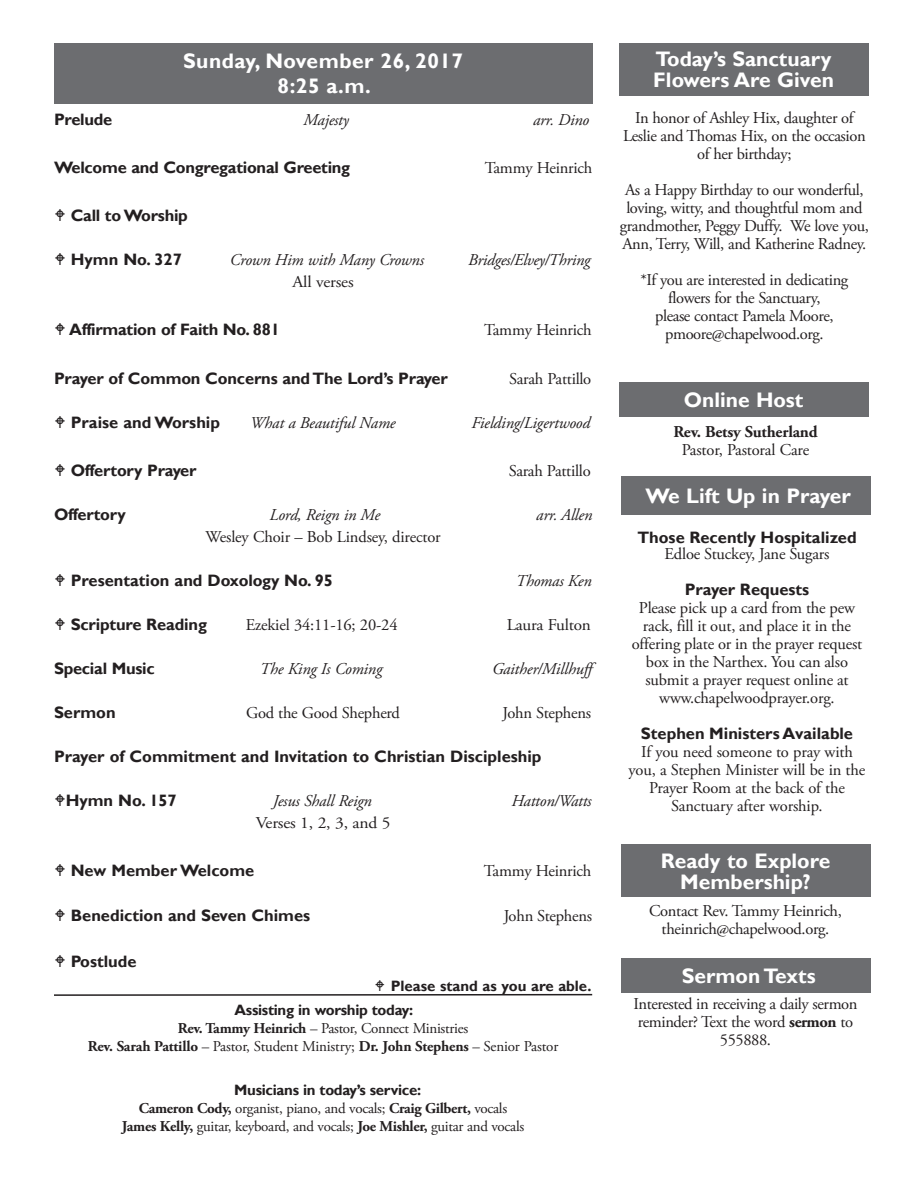
<style>
.page{position:relative;width:918px;height:1188px;background:#fff}
.page>*{position:absolute;margin:0;border:0;box-sizing:border-box;transform-origin:0 0}
.Normal_2nd_line_inde{font:700 21px/21px "Gill Sans";color:#fff}
.Normal_2nd_line_inde-2{font:700 21px "Gill Sans";letter-spacing:.025em;color:#fff}
.Normal_2nd_line_inde-3{font:16.5px/18px "Adobe Garamond Pro";letter-spacing:-.025em;color:#231f20;text-align:center}
.Worship_-_Head{font:700 16.5px "Gill Sans";color:#231f20}
.Worship_-_Head-2{font:italic 16.5px "Adobe Garamond Pro";letter-spacing:-.01em;color:#231f20}
.Worship_-_Head-3{font:16.5px "Adobe Garamond Pro";letter-spacing:-.015em;color:#231f20}
.Worship_-_Head-4{font:16.5px "Adobe Garamond Pro";letter-spacing:-.015em;color:#231f20;scale:1.06 1}
.Normal_2nd_line_inde-4{font:700 16.5px "Adobe Garamond Pro";letter-spacing:-.01em;color:#231f20}
.Worship_-_Head-5{font:16.5px "Adobe Garamond Pro";letter-spacing:-.015em;color:#231f20;scale:1.04 1}
.Normal_2nd_line_inde-5{font:15px "Adobe Garamond Pro";letter-spacing:-.02em;color:#231f20}
.Normal_2nd_line_inde-6{font:700 15px "Gill Sans";letter-spacing:-.02em;color:#231f20}
.Normal_2nd_line_inde-7{font:700 15px "Gill Sans";color:#231f20}
.s1{font-weight:700}
</style>
<div class="page">
<div style="left:54px;top:43px;width:538px;height:60px;background:#6c6d70"></div>
<div style="left:619px;top:382px;width:250px;height:35px;background:#6c6d70"></div>
<div style="left:619px;top:43px;width:250px;height:52px;background:#6c6d70"></div>
<div style="left:621px;top:845px;width:249px;height:52px;background:#6c6d70"></div>
<div style="left:621px;top:958px;width:249px;height:35px;background:#6c6d70"></div>
<div style="left:621px;top:477px;width:250px;height:38px;background:#6c6d70"></div>
<svg style="left:54px;top:993px;width:539px;height:3px"></svg>
<p class="Normal_2nd_line_inde-2" style="left:183px;top:48px;width:282px">Sunday, November 26, 2017</p>
<p class="Normal_2nd_line_inde" style="left:278px;top:76px;width:95px">8:25 a.m.</p>
<p class="Worship_-_Head" style="left:54px;top:110px;width:60px">Prelude</p>
<p class="Worship_-_Head-2" style="left:304px;top:110px;width:47px">Majesty</p>
<p class="Worship_-_Head-2" style="left:533px;top:110px;width:58px">arr. Dino</p>
<p class="Worship_-_Head" style="left:54px;top:158px;width:298px">Welcome and Congregational Greeting</p>
<p class="Worship_-_Head-3" style="left:485px;top:158px;width:109px">Tammy Heinrich</p>
<p class="Worship_-_Head" style="left:71px;top:206px;width:119px">Call to Worship</p>
<p class="Worship_-_Head" style="left:71px;top:250px;width:113px">Hymn No. 327</p>
<p class="Worship_-_Head-2" style="left:230px;top:250px;width:196px">Crown Him with Many Crowns</p>
<p class="Worship_-_Head-2" style="left:468px;top:250px;width:124px">Bridges/Elvey/Thring</p>
<p class="Worship_-_Head-4" style="left:293px;top:272px;width:59px">All verses</p>
<p class="Worship_-_Head" style="left:69px;top:320px;width:212px">Affirmation of Faith No. 881</p>
<p class="Worship_-_Head-3" style="left:484px;top:320px;width:109px">Tammy Heinrich</p>
<p class="Worship_-_Head" style="left:54px;top:368px;width:395px">Prayer of Common Concerns and The Lord’s Prayer</p>
<p class="Worship_-_Head-3" style="left:509px;top:368px;width:84px">Sarah Pattillo</p>
<p class="Worship_-_Head" style="left:71px;top:412px;width:151px">Praise and Worship</p>
<p class="Worship_-_Head-2" style="left:250px;top:412px;width:147px">What a Beautiful Name</p>
<p class="Worship_-_Head-2" style="left:471px;top:412px;width:120px">Fielding/Ligertwood</p>
<p class="Worship_-_Head" style="left:71px;top:460px;width:127px">Offertory Prayer</p>
<p class="Worship_-_Head-3" style="left:509px;top:460px;width:84px">Sarah Pattillo</p>
<p class="Worship_-_Head" style="left:54px;top:504px;width:73px">Offertory</p>
<p class="Worship_-_Head-2" style="left:269px;top:504px;width:112px">Lord, Reign in Me</p>
<p class="Worship_-_Head-2" style="left:536px;top:504px;width:58px">arr. Allen</p>
<p class="Worship_-_Head-3" style="left:205px;top:526px;width:237px">Wesley Choir – Bob Lindsey, director</p>
<p class="Worship_-_Head" style="left:71px;top:570px;width:264px">Presentation and Doxology No. 95</p>
<p class="Worship_-_Head-2" style="left:516px;top:570px;width:77px">Thomas Ken</p>
<p class="Worship_-_Head" style="left:71px;top:614px;width:138px">Scripture Reading</p>
<p class="Worship_-_Head-3" style="left:246px;top:614px;width:153px">Ezekiel 34:11-16; 20-24</p>
<p class="Worship_-_Head-5" style="left:507px;top:614px;width:82px">Laura Fulton</p>
<p class="Worship_-_Head" style="left:54px;top:658px;width:102px">Special Music</p>
<p class="Worship_-_Head-2" style="left:260px;top:658px;width:124px">The King Is Coming</p>
<p class="Worship_-_Head-2" style="left:492px;top:658px;width:102px">Gaither/Millhuff</p>
<p class="Worship_-_Head" style="left:54px;top:703px;width:63px">Sermon</p>
<p class="Worship_-_Head-3" style="left:246px;top:703px;width:156px">God the Good Shepherd</p>
<p class="Worship_-_Head-3" style="left:503px;top:703px;width:90px">John Stephens</p>
<p class="Worship_-_Head" style="left:54px;top:747px;width:489px">Prayer of Commitment and Invitation to Christian Discipleship</p>
<p class="Worship_-_Head" style="left:66px;top:791px;width:113px">Hymn No. 157</p>
<p class="Worship_-_Head-2" style="left:273px;top:791px;width:100px">Jesus Shall Reign</p>
<p class="Worship_-_Head-2" style="left:512px;top:791px;width:81px">Hatton/Watts</p>
<p class="Worship_-_Head-4" style="left:256px;top:813px;width:129px">Verses 1, 2, 3, and 5</p>
<p class="Worship_-_Head" style="left:71px;top:861px;width:185px">New Member Welcome</p>
<p class="Normal_2nd_line_inde-3" style="left:484px;top:863px;width:109px">Tammy Heinrich</p>
<p class="Worship_-_Head" style="left:71px;top:906px;width:241px">Benediction and Seven Chimes</p>
<p class="Normal_2nd_line_inde-3" style="left:504px;top:907px;width:90px">John Stephens</p>
<p class="Worship_-_Head" style="left:71px;top:951px;width:67px">Postlude</p>
<p class="Normal_2nd_line_inde-7" style="left:391px;top:977px;width:202px">Please stand as you are able.</p>
<p class="Normal_2nd_line_inde-6" style="left:235px;top:1001px;width:180px">Assisting in worship today:</p>
<p class="Normal_2nd_line_inde-5" style="left:178px;top:1020px;width:292px"><span class="s1">Rev. Tammy Heinrich</span> – Pastor, Connect Ministries</p>
<p class="Normal_2nd_line_inde-5" style="left:88px;top:1038px;width:472px"><span class="s1">Rev. Sarah Pattillo</span> – Pastor, Student Ministry; <span class="s1">Dr. John Stephens</span> – Senior Pastor</p>
<p class="Normal_2nd_line_inde-6" style="left:234px;top:1081px;width:188px">Musicians in today’s service:</p>
<p class="Normal_2nd_line_inde-5" style="left:139px;top:1099px;width:370px"><span class="s1">Cameron Cody,</span> organist, piano, and vocals; <span class="s1">Craig Gilbert,</span> vocals</p>
<p class="Normal_2nd_line_inde-5" style="left:122px;top:1117px;width:404px"><span class="s1">James Kelly,</span> guitar, keyboard, and vocals; <span class="s1">Joe Mishler,</span> guitar and vocals</p>
<p class="Normal_2nd_line_inde" style="left:653px;top:49px;width:182px">Today’s Sanctuary<br>Flowers Are Given</p>
<p class="Normal_2nd_line_inde-3" style="left:623px;top:109px;width:244px">In honor of Ashley Hix, daughter of<br>Leslie and Thomas Hix, on the occasion of her birthday;</p>
<p class="Normal_2nd_line_inde-3" style="left:620px;top:181px;width:251px">As a Happy Birthday to our wonderful, loving, witty, and thoughtful mom and grandmother, Peggy Duffy. We love you, Ann, Terry, Will, and Katherine Radney.</p>
<p class="Normal_2nd_line_inde-3" style="left:640px;top:271px;width:209px">*If you are interested in dedicating flowers for the Sanctuary,</p>
<p class="Normal_2nd_line_inde-3" style="left:655px;top:307px;width:180px">please contact Pamela Moore,</p>
<p class="Normal_2nd_line_inde-3" style="left:665px;top:325px;width:160px">pmoore@chapelwood.org.</p>
<p class="Normal_2nd_line_inde" style="left:684px;top:390px;width:121px">Online Host</p>
<p class="Normal_2nd_line_inde-4" style="left:673px;top:423px;width:146px">Rev. Betsy Sutherland</p>
<p class="Normal_2nd_line_inde-3" style="left:682px;top:442px;width:129px">Pastor, Pastoral Care</p>
<p class="Normal_2nd_line_inde" style="left:646px;top:486px;width:207px">We Lift Up in Prayer</p>
<p class="Worship_-_Head" style="left:637px;top:527px;width:221px">Those Recently Hospitalized</p>
<p class="Normal_2nd_line_inde-3" style="left:664px;top:545px;width:167px">Edloe Stuckey, Jane Sugars</p>
<p class="Worship_-_Head" style="left:685px;top:580px;width:126px">Prayer Requests</p>
<p class="Normal_2nd_line_inde-3" style="left:632px;top:599px;width:232px">Please pick up a card from the pew rack, fill it out, and place it in the offering plate or in the prayer request box in the Narthex. You can also submit a prayer request online at www.chapelwoodprayer.org.</p>
<p class="Worship_-_Head" style="left:641px;top:724px;width:214px">Stephen Ministers Available</p>
<p class="Normal_2nd_line_inde-3" style="left:629px;top:743px;width:238px">If you need someone to pray with you, a Stephen Minister will be in the<br>Prayer Room at the back of the</p>
<p class="Normal_2nd_line_inde-3" style="left:671px;top:797px;width:153px">Sanctuary after worship.</p>
<p class="Normal_2nd_line_inde" style="left:661px;top:851px;width:171px">Ready to Explore</p>
<p class="Normal_2nd_line_inde" style="left:680px;top:872px;width:132px">Membership?</p>
<p class="Normal_2nd_line_inde-3" style="left:649px;top:902px;width:194px">Contact Rev. Tammy Heinrich,</p>
<p class="Normal_2nd_line_inde-3" style="left:662px;top:920px;width:169px">theinrich@chapelwood.org.</p>
<p class="Normal_2nd_line_inde" style="left:682px;top:966px;width:135px">Sermon Texts</p>
<p class="Normal_2nd_line_inde-3" style="left:633px;top:995px;width:226px">Interested in receiving a daily sermon reminder? Text the word <span class="s1">sermon</span> to<br>555888.</p>
</div>
